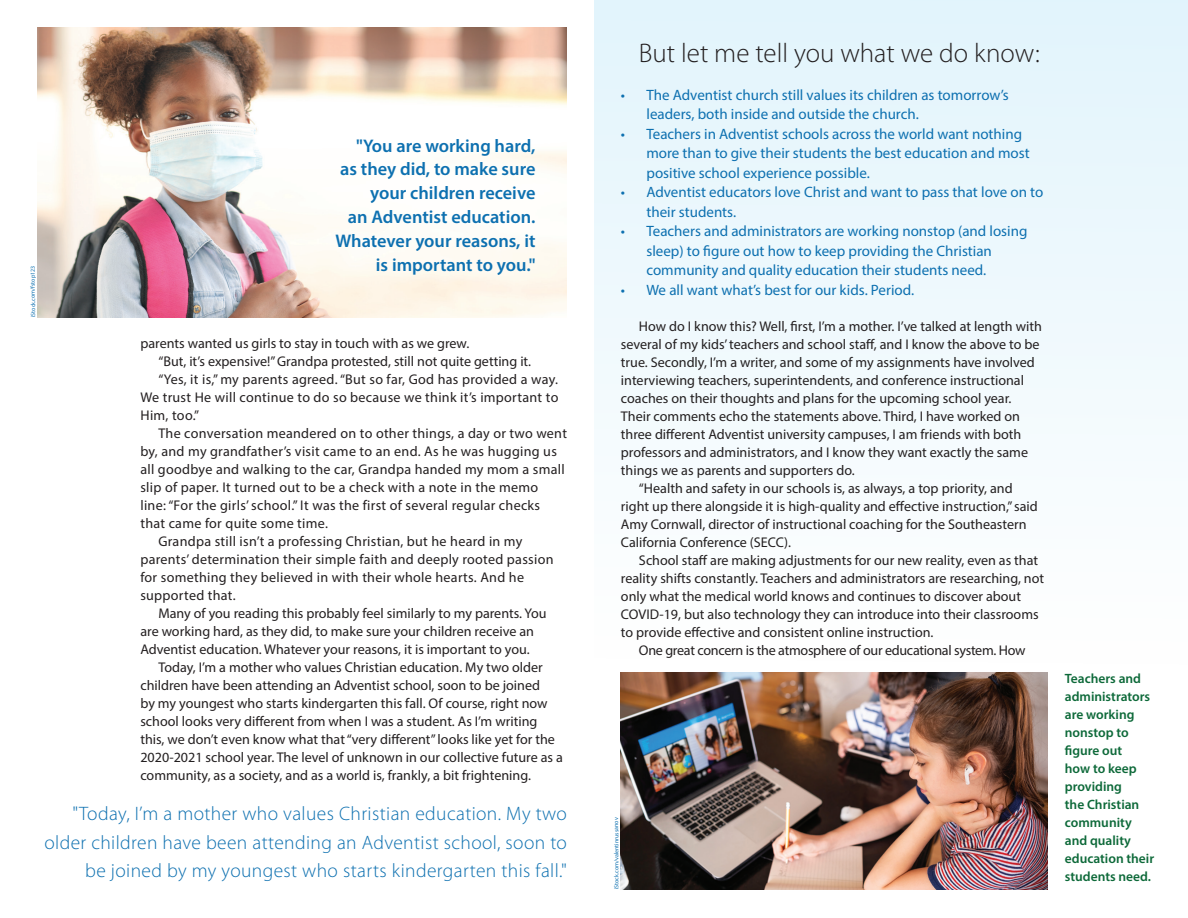
<style>
.page{position:relative;width:1188px;height:918px;background:#fff}
.page>*{position:absolute;margin:0;border:0;box-sizing:border-box;transform-origin:0 0}
.t1{font:300 27px "Myriad Pro";color:#231f20}
.t2{font:300 19.5px/28.5px "Myriad Pro";letter-spacing:.02em;color:#0d70b0;text-align:right}
.t3{font:600 18.3px/23.9px "Myriad Pro";color:#0d70b0;text-align:right}
.t4{font:15px/19.5px "Myriad Pro";color:#0d70b0}
.t5{font:14.1px "Myriad Pro";color:#231f20}
.t6{font:14.1px "Myriad Pro";letter-spacing:.02em;color:#231f20}
.t7{font:14.1px "Myriad Pro";letter-spacing:-.02em;color:#231f20}
.t8{font:600 13.5px/18px "Myriad Pro";color:#0d6939}
.t9{font:6px "Myriad Pro";letter-spacing:-.005em;color:#0d70b0}
</style>
<div class="page">
<div style="left:594px;top:0;width:594px;height:802px;background:linear-gradient(to bottom,#e3f5fc,#fffffd)"></div>
<img style="left:38px;top:27px;width:529px;height:290px">
<img style="left:621px;top:673px;width:427px;height:217px">
<p class="t9" style="left:29px;top:317px;width:53px;rotate:-90deg">iStock.com/fstop123</p>
<p class="t3" style="left:335px;top:133px;width:202px">"You are working hard, as they did, to make sure your children receive<br>an Adventist education.<br>Whatever your reasons, it is important to you."</p>
<p class="t5" style="left:140px;top:334px;width:330px">parents wanted us girls to stay in touch with as we grew.</p>
<p class="t5" style="left:158px;top:352px;width:374px">“But, it’s expensive!” Grandpa protested, still not quite getting it.</p>
<p class="t6" style="left:158px;top:370px;width:401px">“Yes, it is,” my parents agreed. “But so far, God has provided a way.</p>
<p class="t6" style="left:140px;top:388px;width:420px">We trust He will continue to do so because we think it’s important to</p>
<p class="t5" style="left:140px;top:406px;width:60px">Him, too.”</p>
<p class="t6" style="left:158px;top:424px;width:410px">The conversation meandered on to other things, a day or two went</p>
<p class="t6" style="left:140px;top:442px;width:418px">by, and my grandfather’s visit came to an end. As he was hugging us</p>
<p class="t6" style="left:140px;top:460px;width:426px">all goodbye and walking to the car, Grandpa handed my mom a small</p>
<p class="t6" style="left:140px;top:478px;width:399px">slip of paper. It turned out to be a check with a note in the memo</p>
<p class="t6" style="left:140px;top:496px;width:401px">line: “For the girls’ school.” It was the first of several regular checks</p>
<p class="t6" style="left:140px;top:514px;width:189px">that came for quite some time.</p>
<p class="t6" style="left:158px;top:532px;width:366px">Grandpa still isn’t a professing Christian, but he heard in my</p>
<p class="t6" style="left:140px;top:550px;width:415px">parents’ determination their simple faith and deeply rooted passion</p>
<p class="t6" style="left:140px;top:568px;width:385px">for something they believed in with their whole hearts. And he</p>
<p class="t6" style="left:140px;top:586px;width:97px">supported that.</p>
<p class="t5" style="left:158px;top:604px;width:390px">Many of you reading this probably feel similarly to my parents. You</p>
<p class="t5" style="left:140px;top:622px;width:395px">are working hard, as they did, to make sure your children receive an</p>
<p class="t5" style="left:140px;top:640px;width:391px">Adventist education. Whatever your reasons, it is important to you.</p>
<p class="t5" style="left:158px;top:658px;width:386px">Today, I’m a mother who values Christian education. My two older</p>
<p class="t5" style="left:140px;top:676px;width:401px">children have been attending an Adventist school, soon to be joined</p>
<p class="t5" style="left:140px;top:695px;width:409px">by my youngest who starts kindergarten this fall. Of course, right now</p>
<p class="t5" style="left:140px;top:713px;width:399px">school looks very different from when I was a student. As I’m writing</p>
<p class="t5" style="left:140px;top:731px;width:416px">this, we don’t even know what that “very different” looks like yet for the</p>
<p class="t5" style="left:140px;top:749px;width:424px">2020-2021 school year. The level of unknown in our collective future as a</p>
<p class="t5" style="left:140px;top:767px;width:392px">community, as a society, and as a world is, frankly, a bit frightening.</p>
<h2 class="t2" style="left:44px;top:799px;width:524px">"Today, I’m a mother who values Christian education. My two older children have been attending an Adventist school, soon to be joined by my youngest who starts kindergarten this fall."</h2>
<h1 class="t1" style="left:639px;top:37px;width:402px">But let me tell you what we do know:</h1>
<p class="t4" style="left:646px;top:85px;width:364px;text-indent:-26px">• The Adventist church still values its children as tomorrow’s leaders, both inside and outside the church.</p>
<p class="t4" style="left:646px;top:124px;width:385px;text-indent:-26px">• Teachers in Adventist schools across the world want nothing more than to give their students the best education and most positive school experience possible.</p>
<p class="t4" style="left:646px;top:182px;width:398px;text-indent:-26px">• Adventist educators love Christ and want to pass that love on to their students.</p>
<p class="t4" style="left:646px;top:221px;width:382px;text-indent:-26px">• Teachers and administrators are working nonstop (and losing sleep) to figure out how to keep providing the Christian community and quality education their students need.</p>
<p class="t4" style="left:621px;top:280px;width:295px">• We all want what’s best for our kids. Period.</p>
<p class="t5" style="left:639px;top:317px;width:404px">How do I know this? Well, first, I’m a mother. I’ve talked at length with</p>
<p class="t5" style="left:621px;top:335px;width:420px">several of my kids’ teachers and school staff, and I know the above to be</p>
<p class="t5" style="left:621px;top:353px;width:415px">true. Secondly, I’m a writer, and some of my assignments have involved</p>
<p class="t5" style="left:621px;top:371px;width:405px">interviewing teachers, superintendents, and conference instructional</p>
<p class="t5" style="left:621px;top:389px;width:392px">coaches on their thoughts and plans for the upcoming school year.</p>
<p class="t5" style="left:621px;top:407px;width:401px">Their comments echo the statements above. Third, I have worked on</p>
<p class="t5" style="left:621px;top:425px;width:402px">three different Adventist university campuses, I am friends with both</p>
<p class="t5" style="left:621px;top:443px;width:409px">professors and administrators, and I know they want exactly the same</p>
<p class="t5" style="left:621px;top:461px;width:235px">things we as parents and supporters do.</p>
<p class="t5" style="left:639px;top:479px;width:375px">“Health and safety in our schools is, as always, a top priority, and</p>
<p class="t5" style="left:621px;top:497px;width:418px">right up there alongside it is high-quality and effective instruction,” said</p>
<p class="t5" style="left:621px;top:515px;width:407px">Amy Cornwall, director of instructional coaching for the Southeastern</p>
<p class="t5" style="left:621px;top:533px;width:172px">California Conference (SECC).</p>
<p class="t5" style="left:639px;top:551px;width:401px">School staff are making adjustments for our new reality, even as that</p>
<p class="t5" style="left:621px;top:569px;width:425px">reality shifts constantly. Teachers and administrators are researching, not</p>
<p class="t5" style="left:621px;top:587px;width:402px">only what the medical world knows and continues to discover about</p>
<p class="t5" style="left:621px;top:605px;width:419px">COVID-19, but also technology they can introduce into their classrooms</p>
<p class="t5" style="left:621px;top:623px;width:314px">to provide effective and consistent online instruction.</p>
<p class="t7" style="left:639px;top:641px;width:388px">One great concern is the atmosphere of our educational system. How</p>
<p class="t9" style="left:613px;top:889px;width:74px;rotate:-90deg">iStock.com/valentinrussanov</p>
<p class="t8" style="left:1065px;top:669px;width:91px">Teachers and administrators are working nonstop to figure out<br>how to keep providing<br>the Christian community and quality education their students need.</p>
</div>
